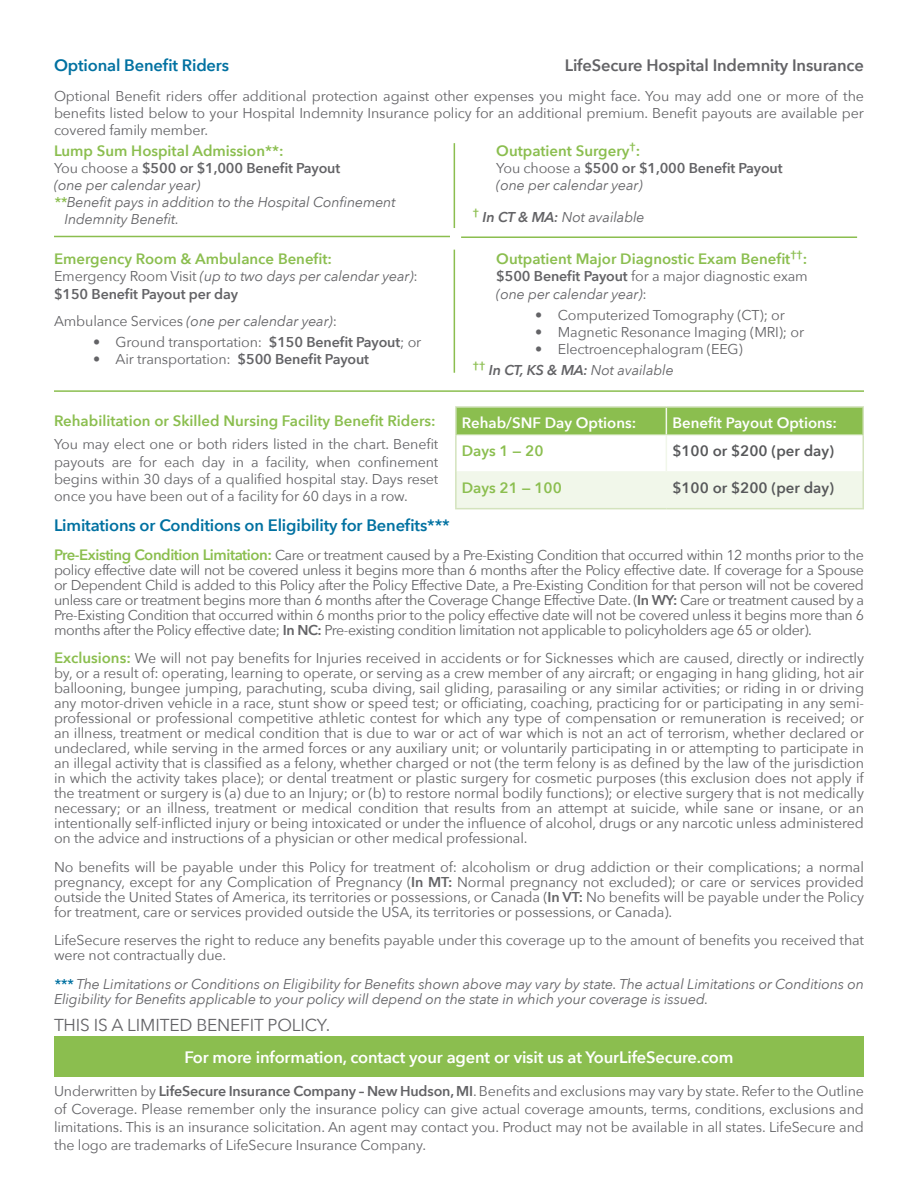
<style>
.page{position:relative;width:918px;height:1188px;background:#fff}
.page>*{position:absolute;margin:0;border:0;box-sizing:border-box;transform-origin:0 0}
.Body{font:17.25px "Avenir Next";letter-spacing:-.01em;color:#636366}
.Body-2{font:600 16.5px "Avenir Next";letter-spacing:-.01em;color:#0071a1}
.Skinny_Body{font:600 16.5px "Avenir Next";letter-spacing:-.01em;color:#fff}
.Black_Header{font:600 16.5px "Avenir Next";letter-spacing:-.01em;color:#636366}
.Body-3{font:600 15px "Avenir Next";color:#8bbe4f}
.Body-4{font:600 15px "Avenir Next";color:#fff}
.Body-5{font:600 15px "Avenir Next";color:#57585a}
.Body-6{font:14.25px/15px "Avenir Next";letter-spacing:-.01em;color:#636366;text-align:justify}
.Body-7{font:italic 14.25px/17.1px "Avenir Next";letter-spacing:-.01em;color:#636366}
.Body-8{font:600 14.25px/17.1px "Avenir Next";letter-spacing:-.01em;color:#636366}
.s1{font-weight:400}
.s2{font-weight:400;font-style:italic}
.s3{font-weight:600;color:#8bbe4f}
.s4{font-weight:600}
.s5{font-style:normal}
.s6{font-weight:600;font-style:normal}
.s7{font-style:italic}
.s8{font-weight:600;font-size:15px;color:#8bbe4f}
.s9{font-weight:600;color:#0071a1}
</style>
<div class="page">
<div style="left:54px;top:1036px;width:810px;height:41px;background:#8bbe4f"></div>
<hr style="left:454px;top:250px;width:1px;height:123px;background:#8bbe4f">
<hr style="left:54px;top:390px;width:810px;height:2px;background:#8bbe4f">
<hr style="left:454px;top:143px;width:1px;height:85px;background:#8bbe4f">
<div style="left:457px;top:473px;width:405px;height:35px;background:#f1f7ea"></div>
<div style="left:457px;top:408px;width:405px;height:26px;background:#8bbe4f"></div>
<hr style="left:457px;top:434px;width:209px;height:2px;background:#f1f7ea">
<hr style="left:666px;top:434px;width:196px;height:2px;background:#f1f7ea">
<hr style="left:666px;top:436px;width:1px;height:35px;background:#f1f7ea">
<hr style="left:457px;top:471px;width:209px;height:2px;background:#f1f7ea">
<hr style="left:666px;top:471px;width:196px;height:2px;background:#f1f7ea">
<hr style="left:666px;top:473px;width:1px;height:35px;background:#f1f7ea">
<hr style="left:455px;top:406px;width:211px;height:2px;background:#d3e3bd">
<hr style="left:455px;top:408px;width:2px;height:27px;background:#d3e3bd">
<hr style="left:666px;top:406px;width:198px;height:2px;background:#d3e3bd">
<hr style="left:862px;top:408px;width:2px;height:27px;background:#d3e3bd">
<hr style="left:455px;top:435px;width:2px;height:37px;background:#d3e3bd">
<hr style="left:862px;top:435px;width:2px;height:37px;background:#d3e3bd">
<hr style="left:455px;top:472px;width:2px;height:36px;background:#d3e3bd">
<hr style="left:862px;top:472px;width:2px;height:36px;background:#d3e3bd">
<hr style="left:455px;top:508px;width:211px;height:1px;background:#d3e3bd">
<hr style="left:666px;top:508px;width:198px;height:1px;background:#d3e3bd">
<hr style="left:54px;top:236px;width:396px;height:1px;background:#8bbe4f">
<hr style="left:461px;top:236px;width:396px;height:2px;background:#8bbe4f">
<p class="Body-2" style="left:54px;top:51px;width:177px">Optional Benefit Riders</p>
<p class="Body-6" style="left:54px;top:87px;width:812px;line-height:17.1px">Optional Benefit riders offer additional protection against other expenses you might face. You may add one or more of the benefits listed below to your Hospital Indemnity Insurance policy for an additional premium. Benefit payouts are available per covered family member.</p>
<p class="Body-3" style="left:496px;top:138px;width:145px">Outpatient Surgery<sup>†</sup>:</p>
<p class="Body-8" style="left:496px;top:159px;width:288px"><span class="s1">You choose a</span> $500 or $1,000 Benefit Payout <span class="s2">(one per calendar year)</span></p>
<p class="Black_Header" style="left:565px;top:51px;width:301px">LifeSecure Hospital Indemnity Insurance</p>
<p class="Body-3" style="left:54px;top:138px;width:231px">Lump Sum Hospital Admission**:</p>
<p class="Body-8" style="left:54px;top:159px;width:288px"><span class="s1">You choose a</span> $500 or $1,000 Benefit Payout</p>
<p class="Body-7" style="left:54px;top:176px;width:148px">(one per calendar year)</p>
<p class="Body-7" style="left:54px;top:193px;width:343px"><span class="s3">**</span>Benefit pays in addition to the Hospital Confinement</p>
<p class="Body-7" style="left:65px;top:210px;width:116px">Indemnity Benefit.</p>
<p class="Body-7" style="left:473px;top:208px;width:173px"><sup>†</sup> <span class="s4">In CT &amp; MA:</span> Not available</p>
<p class="Body-3" style="left:54px;top:246px;width:280px">Emergency Room &amp; Ambulance Benefit:</p>
<p class="Body-7" style="left:54px;top:267px;width:365px"><span class="s5">Emergency Room Visit</span> (up to two days per calendar year)<span class="s5">: </span><span class="s6">$150 Benefit Payout per day</span></p>
<p class="Body-7" style="left:54px;top:312px;width:284px"><span class="s5">Ambulance Services</span> (one per calendar year)<span class="s5">:</span></p>
<p class="Body-6" style="left:93px;top:334px;width:330px">• Ground transportation: <span class="s4">$150 Benefit Payout</span>; or</p>
<p class="Body-6" style="left:93px;top:351px;width:278px">• Air transportation: <span class="s4">$500 Benefit Payout</span></p>
<p class="Body-3" style="left:54px;top:408px;width:383px">Rehabilitation or Skilled Nursing Facility Benefit Riders:</p>
<p class="Body-6" style="left:54px;top:435px;width:386px;line-height:17.1px">You may elect one or both riders listed in the chart. Benefit payouts are for each day in a facility, when confinement begins within 30 days of a qualified hospital stay. Days reset once you have been out of a facility for 60 days in a row.</p>
<p class="Body-3" style="left:496px;top:246px;width:312px">Outpatient Major Diagnostic Exam Benefit<sup>††</sup>:</p>
<p class="Body-6" style="left:496px;top:267px;width:313px;line-height:17.1px"><span class="s4">$500 Benefit Payout</span> for a major diagnostic exam <span class="s7">(one per calendar year)</span>:</p>
<p class="Body-6" style="left:535px;top:306px;width:251px">• Computerized Tomography (CT); or</p>
<p class="Body-6" style="left:535px;top:324px;width:270px">• Magnetic Resonance Imaging (MRI); or</p>
<p class="Body-6" style="left:535px;top:341px;width:209px">• Electroencephalogram (EEG)</p>
<p class="Body-7" style="left:473px;top:361px;width:202px"><sup>††</sup> <span class="s4">In CT, KS &amp; MA:</span> Not available</p>
<p class="Body-4" style="left:462px;top:410px;width:176px">Rehab/SNF Day Options:</p>
<p class="Body-4" style="left:672px;top:410px;width:166px">Benefit Payout Options:</p>
<p class="Body-3" style="left:462px;top:438px;width:83px">Days 1 — 20</p>
<p class="Body-5" style="left:672px;top:438px;width:163px">$100 or $200 (per day)</p>
<p class="Body-3" style="left:462px;top:475px;width:102px">Days 21 — 100</p>
<p class="Body-5" style="left:672px;top:475px;width:163px">$100 or $200 (per day)</p>
<p class="Body-2" style="left:54px;top:511px;width:397px">Limitations or Conditions on Eligibility for Benefits***</p>
<p class="Body-6" style="left:54px;top:547px;width:812px"><span class="s8">Pre-Existing Condition Limitation:</span> Care or treatment caused by a Pre-Existing Condition that occurred within 12 months prior to the policy effective date will not be covered unless it begins more than 6 months after the Policy effective date. If coverage for a Spouse or Dependent Child is added to this Policy after the Policy Effective Date, a Pre-Existing Condition for that person will not be covered unless care or treatment begins more than 6 months after the Coverage Change Effective Date. (<span class="s4">In WY:</span> Care or treatment caused by a Pre-Existing Condition that occurred within 6 months prior to the policy effective date will not be covered unless it begins more than 6 months after the Policy effective date; <span class="s4">In NC:</span> Pre-existing condition limitation not applicable to policyholders age 65 or older).</p>
<p class="Body-6" style="left:54px;top:650px;width:812px"><span class="s8">Exclusions:</span> We will not pay benefits for Injuries received in accidents or for Sicknesses which are caused, directly or indirectly by, or a result of: operating, learning to operate, or serving as a crew member of any aircraft; or engaging in hang gliding, hot air ballooning, bungee jumping, parachuting, scuba diving, sail gliding, parasailing or any similar activities; or riding in or driving any motor-driven vehicle in a race, stunt show or speed test; or officiating, coaching, practicing for or participating in any semi&shy;professional or professional competitive athletic contest for which any type of compensation or remuneration is received; or an illness, treatment or medical condition that is due to war or act of war which is not an act of terrorism, whether declared or undeclared, while serving in the armed forces or any auxiliary unit; or voluntarily participating in or attempting to participate in an illegal activity that is classified as a felony, whether charged or not (the term felony is as defined by the law of the jurisdiction in which the activity takes place); or dental treatment or plastic surgery for cosmetic purposes (this exclusion does not apply if the treatment or surgery is (a) due to an Injury; or (b) to restore normal bodily functions); or elective surgery that is not medically necessary; or an illness, treatment or medical condition that results from an attempt at suicide, while sane or insane, or an intentionally self-inflicted injury or being intoxicated or under the influence of alcohol, drugs or any narcotic unless administered on the advice and instructions of a physician or other medical professional.</p>
<p class="Body-6" style="left:54px;top:859px;width:812px">No benefits will be payable under this Policy for treatment of: alcoholism or drug addiction or their complications; a normal pregnancy, except for any Complication of Pregnancy (<span class="s4">In MT:</span> Normal pregnancy not excluded); or care or services provided outside the United States of America, its territories or possessions, or Canada (<span class="s4">In VT:</span> No benefits will be payable under the Policy for treatment, care or services provided outside the USA, its territories or possessions, or Canada).</p>
<p class="Body-6" style="left:54px;top:932px;width:812px">LifeSecure reserves the right to reduce any benefits payable under this coverage up to the amount of benefits you received that were not contractually due.</p>
<p class="Body-7" style="left:54px;top:976px;width:812px;line-height:15px"><span class="s9">***</span> The Limitations or Conditions on Eligibility for Benefits shown above may vary by state. The actual Limitations or Conditions on<br>Eligibility for Benefits applicable to your policy will depend on the state in which your coverage is issued.</p>
<p class="Body" style="left:54px;top:1010px;width:278px">THIS IS A LIMITED BENEFIT POLICY.</p>
<p class="Skinny_Body" style="left:184px;top:1044px;width:551px">For more information, contact your agent or visit us at YourLifeSecure.com</p>
<p class="Body-6" style="left:54px;top:1081px;width:812px;line-height:18px">Underwritten by <span class="s4">LifeSecure Insurance Company – New Hudson, MI</span>. Benefits and exclusions may vary by state. Refer to the Outline of Coverage. Please remember only the insurance policy can give actual coverage amounts, terms, conditions, exclusions and limitations. This is an insurance solicitation. An agent may contact you. Product may not be available in all states. LifeSecure and the logo are trademarks of LifeSecure Insurance Company.</p>
</div>
